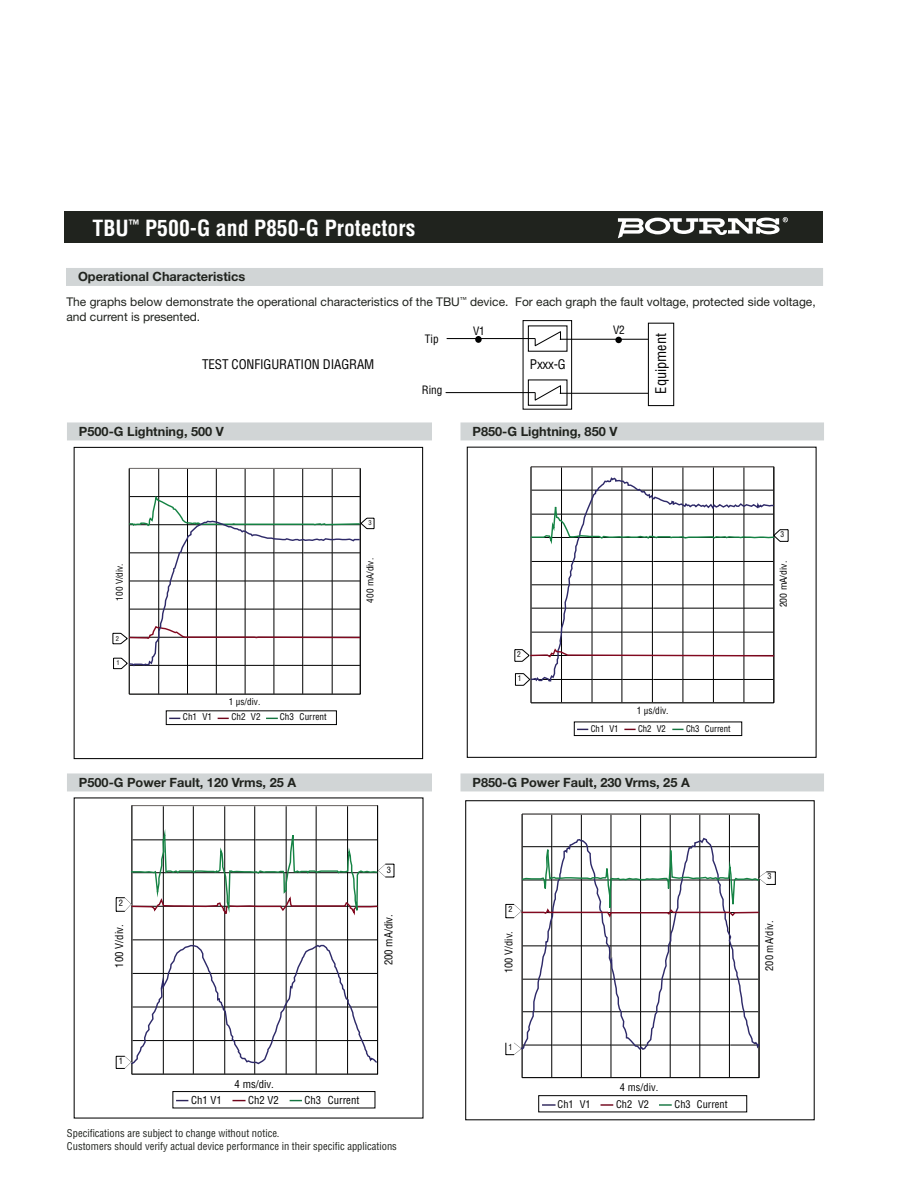
<style>
.page{position:relative;width:918px;height:1188px;background:#fff}
.page>*{position:absolute;margin:0;border:0;box-sizing:border-box;transform-origin:0 0}
.t1{font:700 condensed 21.75px "Helvetica";color:#fff}
.t2{font:condensed 14.4px "Helvetica";color:#000101}
.t3{font:condensed 13.05px "Helvetica";letter-spacing:-.01em;color:#000101}
.t4{font:700 12.75px "Helvetica Neue";color:#20231e}
.t5{font:12px/14.4px "Helvetica Neue";color:#20231e}
.t6{font:condensed 11.25px "Helvetica";color:#000101}
.t7{font:condensed 10.65px "Helvetica";color:#000101}
.t8{font:condensed 10.5px/12.8px "Helvetica";color:#20231e}
.t9{font:condensed 10.35px "Helvetica";letter-spacing:.005em;color:#000101}
.t10{font:condensed 9.75px "Helvetica";color:#000101;scale:.96 1}
.t11{font:condensed 9.3px "Helvetica";color:#000101;scale:1.04 1}
.t12{font:condensed 9.15px "Helvetica";letter-spacing:.005em;color:#000101}
.t13{font:condensed 9.15px "Helvetica";letter-spacing:.005em;color:#000101;scale:.96 1}
.t14{font:condensed 8.55px "Helvetica";color:#000101}
.t15{font:condensed 8.1px "Helvetica";color:#000101}
.t16{font:condensed 7.8px "Helvetica";color:#000101;scale:.96 1}
.t17{font:condensed 6.6px "Helvetica";color:#000101}
.s1{font-size:9.15px}
</style>
<div class="page">
<div style="left:64px;top:212px;width:759px;height:31px;background:#20231e"></div>
<svg style="left:618px;top:217px;width:170px;height:21px"></svg>
<div style="left:66px;top:268px;width:757px;height:18px;background:#d1d5d6"></div>
<div style="left:67px;top:422px;width:365px;height:18px;background:#d1d5d6"></div>
<div style="left:460px;top:422px;width:364px;height:18px;background:#d1d5d6"></div>
<div style="left:67px;top:773px;width:365px;height:18px;background:#d1d5d6"></div>
<div style="left:460px;top:773px;width:364px;height:18px;background:#d1d5d6"></div>
<hr style="left:446px;top:392px;width:89px;height:1px;background:#000101">
<hr style="left:447px;top:338px;width:88px;height:1px;background:#000101">
<div style="left:523px;top:320px;width:49px;height:90px;border:1px solid #000101"></div>
<svg style="left:534px;top:384px;width:114px;height:18px"></svg>
<div style="left:528px;top:379px;width:40px;height:27px;border:1px solid #000101"></div>
<svg style="left:534px;top:330px;width:114px;height:17px"></svg>
<div style="left:648px;top:323px;width:26px;height:83px;border:1px solid #000101"></div>
<div style="left:475px;top:336px;width:7px;height:7px;background:#000101;border-radius:50%"></div>
<div style="left:615px;top:337px;width:7px;height:6px;background:#000101;border-radius:50%"></div>
<hr style="left:158px;top:468px;width:1px;height:226px;background:#000101">
<hr style="left:187px;top:468px;width:1px;height:226px;background:#000101">
<hr style="left:216px;top:468px;width:1px;height:226px;background:#000101">
<hr style="left:274px;top:468px;width:1px;height:226px;background:#000101">
<hr style="left:302px;top:468px;width:1px;height:226px;background:#000101">
<hr style="left:332px;top:468px;width:1px;height:226px;background:#000101">
<hr style="left:245px;top:468px;width:1px;height:226px;background:#000101">
<hr style="left:129px;top:468px;width:231px;height:1px;background:#7d7876">
<hr style="left:129px;top:468px;width:1px;height:226px;background:#000101">
<hr style="left:129px;top:694px;width:231px;height:1px;background:#000101">
<hr style="left:360px;top:468px;width:1px;height:226px;background:#000101">
<div style="left:166px;top:711px;width:171px;height:14px;border:1px solid #000101"></div>
<svg style="left:266px;top:718px;width:12px;height:1px"></svg>
<div style="left:74px;top:447px;width:349px;height:312px;border:1px solid #000101"></div>
<svg style="left:113px;top:494px;width:262px;height:175px"></svg>
<hr style="left:561px;top:467px;width:1px;height:236px;background:#000101">
<hr style="left:592px;top:467px;width:1px;height:236px;background:#000101">
<hr style="left:622px;top:467px;width:1px;height:236px;background:#000101">
<hr style="left:683px;top:467px;width:1px;height:236px;background:#000101">
<hr style="left:713px;top:467px;width:1px;height:236px;background:#000101">
<hr style="left:744px;top:467px;width:1px;height:236px;background:#000101">
<hr style="left:652px;top:467px;width:1px;height:236px;background:#000101">
<hr style="left:531px;top:467px;width:243px;height:1px;background:#7d7876">
<hr style="left:531px;top:467px;width:1px;height:236px;background:#000101">
<hr style="left:531px;top:703px;width:243px;height:1px;background:#000101">
<hr style="left:774px;top:467px;width:1px;height:236px;background:#000101">
<div style="left:574px;top:722px;width:168px;height:14px;border:1px solid #000101"></div>
<svg style="left:624px;top:729px;width:12px;height:1px"></svg>
<svg style="left:672px;top:729px;width:12px;height:1px"></svg>
<svg style="left:515px;top:673px;width:15px;height:13px"></svg>
<div style="left:467px;top:447px;width:350px;height:311px;border:1px solid #000101"></div>
<svg style="left:530px;top:476px;width:245px;height:207px"></svg>
<svg style="left:530px;top:492px;width:258px;height:56px"></svg>
<svg style="left:515px;top:647px;width:260px;height:15px"></svg>
<hr style="left:163px;top:805px;width:1px;height:269px;background:#000101">
<hr style="left:193px;top:805px;width:1px;height:269px;background:#000101">
<hr style="left:224px;top:805px;width:1px;height:269px;background:#000101">
<hr style="left:286px;top:805px;width:1px;height:269px;background:#000101">
<hr style="left:316px;top:805px;width:1px;height:269px;background:#000101">
<hr style="left:347px;top:805px;width:1px;height:269px;background:#000101">
<hr style="left:254px;top:805px;width:1px;height:269px;background:#000101">
<hr style="left:132px;top:805px;width:246px;height:1px;background:#7d7876">
<hr style="left:132px;top:805px;width:1px;height:269px;background:#000101">
<hr style="left:132px;top:1074px;width:246px;height:1px;background:#000101">
<hr style="left:377px;top:805px;width:1px;height:269px;background:#000101">
<div style="left:173px;top:1091px;width:202px;height:17px;border:1px solid #000101"></div>
<svg style="left:176px;top:1100px;width:12px;height:1px"></svg>
<svg style="left:233px;top:1100px;width:13px;height:1px"></svg>
<svg style="left:290px;top:1100px;width:12px;height:1px"></svg>
<svg style="left:116px;top:818px;width:279px;height:251px"></svg>
<hr style="left:551px;top:814px;width:1px;height:264px;background:#000101">
<hr style="left:581px;top:814px;width:1px;height:264px;background:#000101">
<hr style="left:611px;top:814px;width:1px;height:264px;background:#000101">
<hr style="left:670px;top:814px;width:1px;height:264px;background:#000101">
<hr style="left:700px;top:814px;width:1px;height:264px;background:#000101">
<hr style="left:729px;top:814px;width:1px;height:264px;background:#000101">
<hr style="left:640px;top:814px;width:1px;height:264px;background:#000101">
<hr style="left:522px;top:814px;width:237px;height:1px;background:#7d7876">
<hr style="left:522px;top:814px;width:1px;height:264px;background:#000101">
<hr style="left:522px;top:1077px;width:237px;height:1px;background:#000101">
<hr style="left:759px;top:814px;width:1px;height:264px;background:#000101">
<svg style="left:542px;top:1104px;width:14px;height:2px"></svg>
<svg style="left:601px;top:1104px;width:12px;height:2px"></svg>
<svg style="left:659px;top:1104px;width:13px;height:2px"></svg>
<svg style="left:506px;top:1043px;width:13px;height:12px"></svg>
<div style="left:465px;top:800px;width:350px;height:320px;border:1px solid #000101"></div>
<svg style="left:519px;top:988px;width:241px;height:63px"></svg>
<svg style="left:506px;top:815px;width:270px;height:173px"></svg>
<h1 class="t1" style="left:93px;top:220px;width:324px">TBU<sup>™</sup> P500-G and P850-G Protectors</h1>
<p class="t4" style="left:78px;top:272px;width:169px">Operational Characteristics</p>
<p class="t5" style="left:66px;top:296px;width:751px">The graphs below demonstrate the operational characteristics of the TBU<sup>™</sup> device. For each graph the fault voltage, protected side voltage, and current is presented.</p>
<p class="t3" style="left:202px;top:359px;width:174px">TEST CONFIGURATION DIAGRAM</p>
<p class="t6" style="left:425px;top:335px;width:15px">Tip</p>
<p class="t6" style="left:422px;top:386px;width:22px">Ring</p>
<p class="t6" style="left:473px;top:326px;width:13px">V1</p>
<p class="t6" style="left:613px;top:326px;width:13px">V2</p>
<p class="t3" style="left:530px;top:359px;width:37px">Pxxx-G</p>
<p class="t4" style="left:79px;top:427px;width:146px">P500-G Lightning, 500 V</p>
<p class="t4" style="left:472px;top:427px;width:147px">P850-G Lightning, 850 V</p>
<p class="t2" style="left:655px;top:394px;width:62px;rotate:-90deg">Equipment</p>
<p class="t17" style="left:368px;top:520px;width:5px">3</p>
<p class="t12" style="left:116px;top:601px;width:39px;rotate:-90deg">100 V/div.</p>
<p class="t12" style="left:367px;top:603px;width:46px;rotate:-90deg">400 mA/div.</p>
<p class="t17" style="left:116px;top:636px;width:5px">2</p>
<p class="t17" style="left:116px;top:660px;width:5px">1</p>
<p class="t12" style="left:229px;top:698px;width:33px">1 µs/div.</p>
<p class="t12" style="left:183px;top:713px;width:31px">Ch1 V1</p>
<p class="t12" style="left:231px;top:713px;width:31px">Ch2 V2</p>
<p class="t12" style="left:280px;top:713px;width:48px">Ch3 Current</p>
<p class="t16" style="left:517px;top:652px;width:5px">2</p>
<p class="t16" style="left:518px;top:676px;width:5px">1</p>
<p class="t10" style="left:637px;top:707px;width:35px">1 <span class="s1">µ</span>s/div.</p>
<p class="t13" style="left:591px;top:725px;width:30px">Ch1 V1</p>
<p class="t13" style="left:638px;top:725px;width:30px">Ch2 V2</p>
<p class="t13" style="left:686px;top:725px;width:48px">Ch3 Current</p>
<p class="t4" style="left:79px;top:778px;width:219px">P500-G Power Fault, 120 Vrms, 25 A</p>
<p class="t4" style="left:472px;top:778px;width:219px">P850-G Power Fault, 230 Vrms, 25 A</p>
<p class="t14" style="left:119px;top:900px;width:6px">2</p>
<p class="t14" style="left:387px;top:866px;width:6px">3</p>
<p class="t15" style="left:508px;top:906px;width:6px">2</p>
<p class="t16" style="left:781px;top:532px;width:5px">3</p>
<p class="t11" style="left:780px;top:607px;width:46px;rotate:-90deg">200 mA/div.</p>
<p class="t15" style="left:768px;top:873px;width:6px">3</p>
<p class="t7" style="left:115px;top:968px;width:45px;rotate:-90deg">100 V/div.</p>
<p class="t7" style="left:384px;top:965px;width:53px;rotate:-90deg">200 mA/div.</p>
<p class="t14" style="left:119px;top:1058px;width:6px">1</p>
<p class="t7" style="left:235px;top:1080px;width:41px">4 ms/div.</p>
<p class="t7" style="left:191px;top:1096px;width:32px">Ch1 V1</p>
<p class="t7" style="left:248px;top:1096px;width:32px">Ch2 V2</p>
<p class="t7" style="left:305px;top:1096px;width:56px">Ch3 Current</p>
<p class="t8" style="left:67px;top:1128px;width:331px">Specifications are subject to change without notice.<br>Customers should verify actual device performance in their specific applications</p>
<p class="t9" style="left:505px;top:973px;width:43px;rotate:-90deg">100 V/div.</p>
<p class="t9" style="left:765px;top:971px;width:52px;rotate:-90deg">200 mA/div.</p>
<p class="t15" style="left:508px;top:1044px;width:6px">1</p>
<p class="t9" style="left:620px;top:1083px;width:40px">4 ms/div.</p>
<p class="t9" style="left:558px;top:1100px;width:35px">Ch1 V1</p>
<p class="t9" style="left:616px;top:1100px;width:35px">Ch2 V2</p>
<p class="t9" style="left:675px;top:1100px;width:55px">Ch3 Current</p>
</div>
